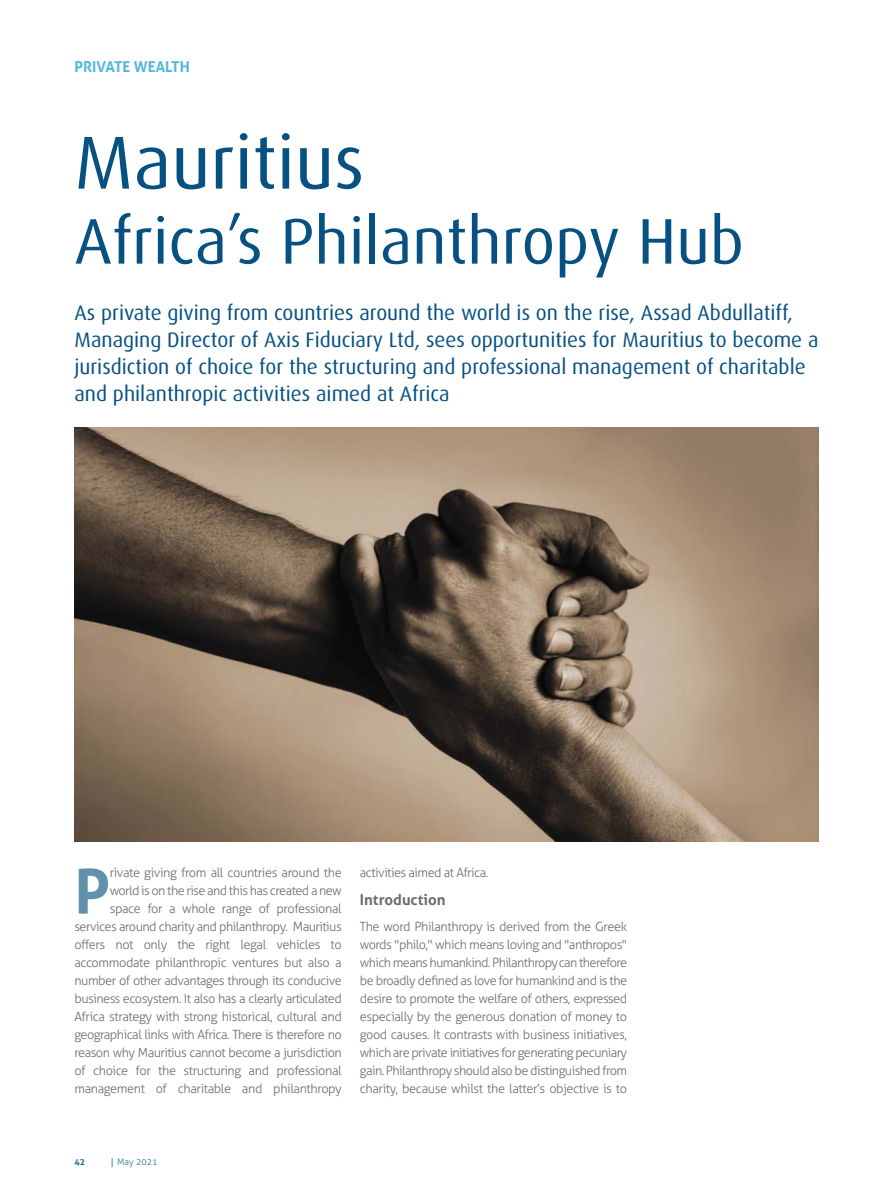
<style>
.page{position:relative;width:893px;height:1191px;background:#fff}
.page>*{position:absolute;margin:0;border:0;box-sizing:border-box;transform-origin:0 0}
.t1{font:75px "Dax";color:#065182}
.t2{font:64.5px "Dax";color:#065182}
.t3{font:700 61.5px "Aller";color:#6092ad}
.t4{font:21px/27px "Dax";color:#065182}
.t5{font:700 15px "Aller";color:#55b7de}
.t6{font:700 15px "Aller";color:#6d6e70}
.t7{font:300 12.75px/18px "Aller";letter-spacing:-.04em;color:#6d6e70;text-align:right}
.t8{font:300 9px "Aller";color:#207695}
.t9{font:700 9px "Aller";color:#207695}
</style>
<div class="page">
<img style="left:74px;top:427px;width:745px;height:414px">
<svg style="left:111px;top:1158px;width:2px;height:9px"></svg>
<p class="t5" style="left:74px;top:58px;width:117px">PRIVATE WEALTH</p>
<h1 class="t1" style="left:74px;top:130px;width:291px">Mauritius</h1>
<h2 class="t2" style="left:74px;top:213px;width:671px">Africa’s Philanthropy Hub</h2>
<p class="t4" style="left:74px;top:301px;width:746px">As private giving from countries around the world is on the rise, Assad Abdullatiff, Managing Director of Axis Fiduciary Ltd, sees opportunities for Mauritius to become a jurisdiction of choice for the structuring and professional management of charitable and philanthropic activities aimed at Africa</p>
<p class="t7" style="left:74px;top:865px;width:269px">rivate giving from all countries around the<br>world is on the rise and this has created a new<br>space for a whole range of professional services around charity and philanthropy. Mauritius offers not only the right legal vehicles to accommodate philanthropic ventures but also a number of other advantages through its conducive business ecosystem. It also has a clearly articulated Africa strategy with strong historical, cultural and geographical links with Africa. There is therefore no reason why Mauritius cannot become a jurisdiction of choice for the structuring and professional management of charitable and philanthropy</p>
<p class="t7" style="left:360px;top:865px;width:130px">activities aimed at Africa.</p>
<h3 class="t3" style="left:74px;top:856px;width:37px">P</h3>
<p class="t6" style="left:360px;top:890px;width:87px">Introduction</p>
<p class="t7" style="left:360px;top:919px;width:269px;text-align:justify">The word Philanthropy is derived from the Greek words "philo," which means loving and "anthropos" which means humankind. Philanthropy can therefore be broadly defined as love for humankind and is the desire to promote the welfare of others, expressed especially by the generous donation of money to good causes. It contrasts with business initiatives, which are private initiatives for generating pecuniary gain. Philanthropy should also be distinguished from charity, because whilst the latter’s objective is to</p>
<p class="t9" style="left:74px;top:1157px;width:12px">42</p>
<p class="t8" style="left:117px;top:1158px;width:42px">May 2021</p>
</div>
